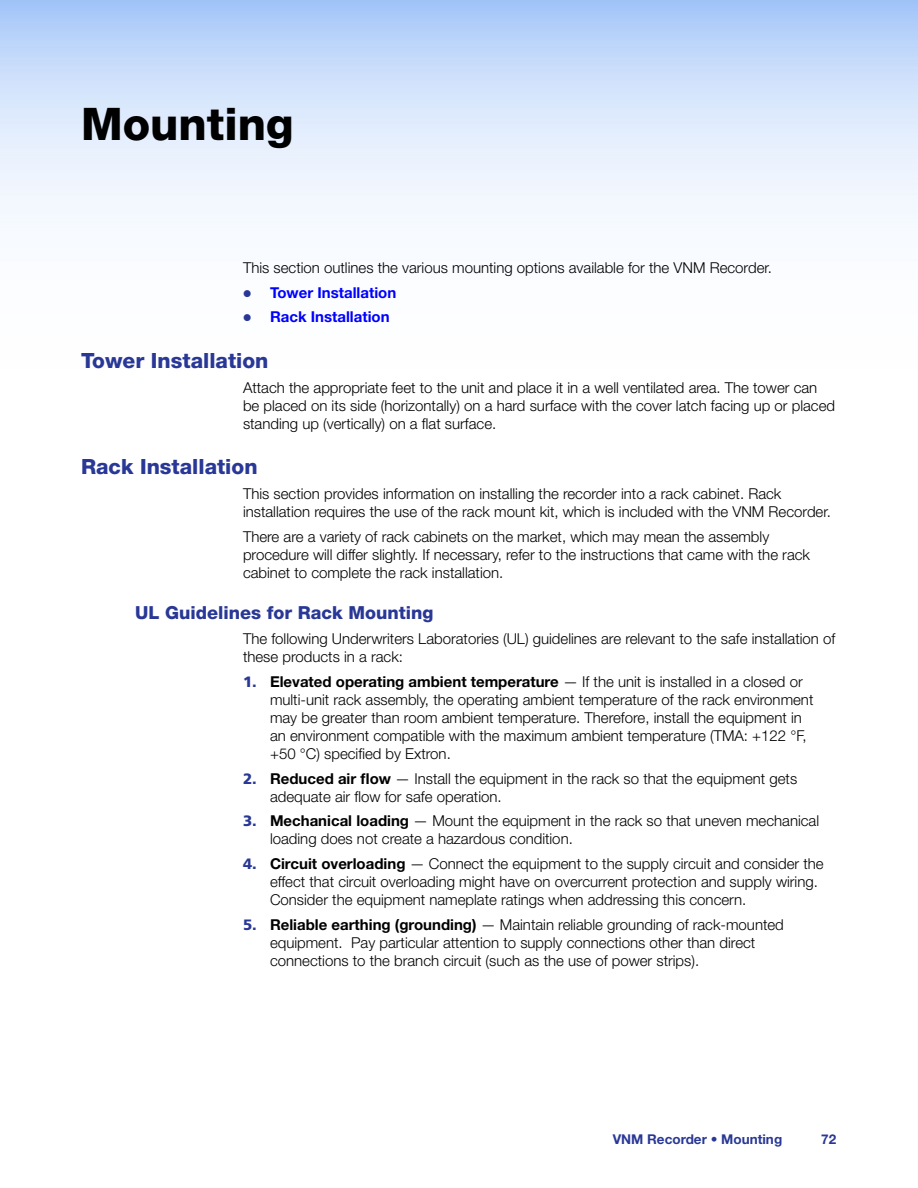
<style>
.page{position:relative;width:918px;height:1188px;background:#fff}
.page>*{position:absolute;margin:0;border:0;box-sizing:border-box;transform-origin:0 0}
.t1{font:800 45px "Helvetica Neue LT Std";color:#000}
.t2{font:800 21px "Helvetica Neue LT Std";color:#293896}
.t3{font:800 18px "Helvetica Neue LT Std";color:#293896}
.t4{font:300 15px/18px "Helvetica Neue LT Std";color:#000}
.t5{font:700 13.5px "Helvetica Neue LT Std";color:#293896}
.s1{font-weight:700;color:#00f}
.s2{font-family:"Frutiger";font-weight:900;color:#293896}
.s3{font-weight:700}
</style>
<div class="page">
<p class="t1" style="left:81px;top:97px;width:214px">Mounting</p>
<p class="t4" style="left:270px;top:255px;width:504px;line-height:24.8px;text-indent:-27px">This section outlines the various mounting options available for the VNM Recorder.<br><span class="s1">Tower Installation<br>Rack Installation</span></p>
<p class="t2" style="left:81px;top:348px;width:189px">Tower Installation</p>
<p class="t4" style="left:243px;top:378px;width:594px">Attach the appropriate feet to the unit and place it in a well ventilated area. The tower can be placed on its side (horizontally) on a hard surface with the cover latch facing up or placed standing up (vertically) on a flat surface.</p>
<p class="t2" style="left:81px;top:454px;width:178px">Rack Installation</p>
<p class="t4" style="left:243px;top:484px;width:589px">This section provides information on installing the recorder into a rack cabinet. Rack installation requires the use of the rack mount kit, which is included with the VNM Recorder.</p>
<p class="t4" style="left:243px;top:527px;width:569px">There are a variety of rack cabinets on the market, which may mean the assembly procedure will differ slightly. If necessary, refer to the instructions that came with the rack cabinet to complete the rack installation.</p>
<p class="t3" style="left:135px;top:602px;width:300px">UL Guidelines for Rack Mounting</p>
<p class="t4" style="left:243px;top:629px;width:594px">The following Underwriters Laboratories (UL) guidelines are relevant to the safe installation of these products in a rack:</p>
<p class="t4" style="left:270px;top:672px;width:545px;text-indent:-27px"><span class="s2">1.</span> <span class="s3">Elevated operating ambient temperature</span> — If the unit is installed in a closed or multi-unit rack assembly, the operating ambient temperature of the rack environment may be greater than room ambient temperature. Therefore, install the equipment in an environment compatible with the maximum ambient temperature (TMA: +122 °F, +50 °C) specified by Extron.</p>
<p class="t4" style="left:270px;top:769px;width:529px;text-indent:-27px"><span class="s2">2.</span> <span class="s3">Reduced air flow</span> — Install the equipment in the rack so that the equipment gets adequate air flow for safe operation.</p>
<p class="t4" style="left:270px;top:812px;width:551px;text-indent:-27px"><span class="s2">3.</span> <span class="s3">Mechanical loading</span> — Mount the equipment in the rack so that uneven mechanical loading does not create a hazardous condition.</p>
<p class="t4" style="left:270px;top:854px;width:555px;text-indent:-27px"><span class="s2">4.</span> <span class="s3">Circuit overloading</span> — Connect the equipment to the supply circuit and consider the effect that circuit overloading might have on overcurrent protection and supply wiring.<br>Consider the equipment nameplate ratings when addressing this concern.</p>
<p class="t4" style="left:270px;top:915px;width:515px;text-indent:-27px"><span class="s2">5.</span> <span class="s3">Reliable earthing (grounding)</span> — Maintain reliable grounding of rack-mounted equipment. Pay particular attention to supply connections other than direct connections to the branch circuit (such as the use of power strips).</p>
<p class="t5" style="left:613px;top:1130px;width:171px">VNM Recorder • Mounting</p>
<p class="t5" style="left:821px;top:1130px;width:17px">72</p>
</div>
